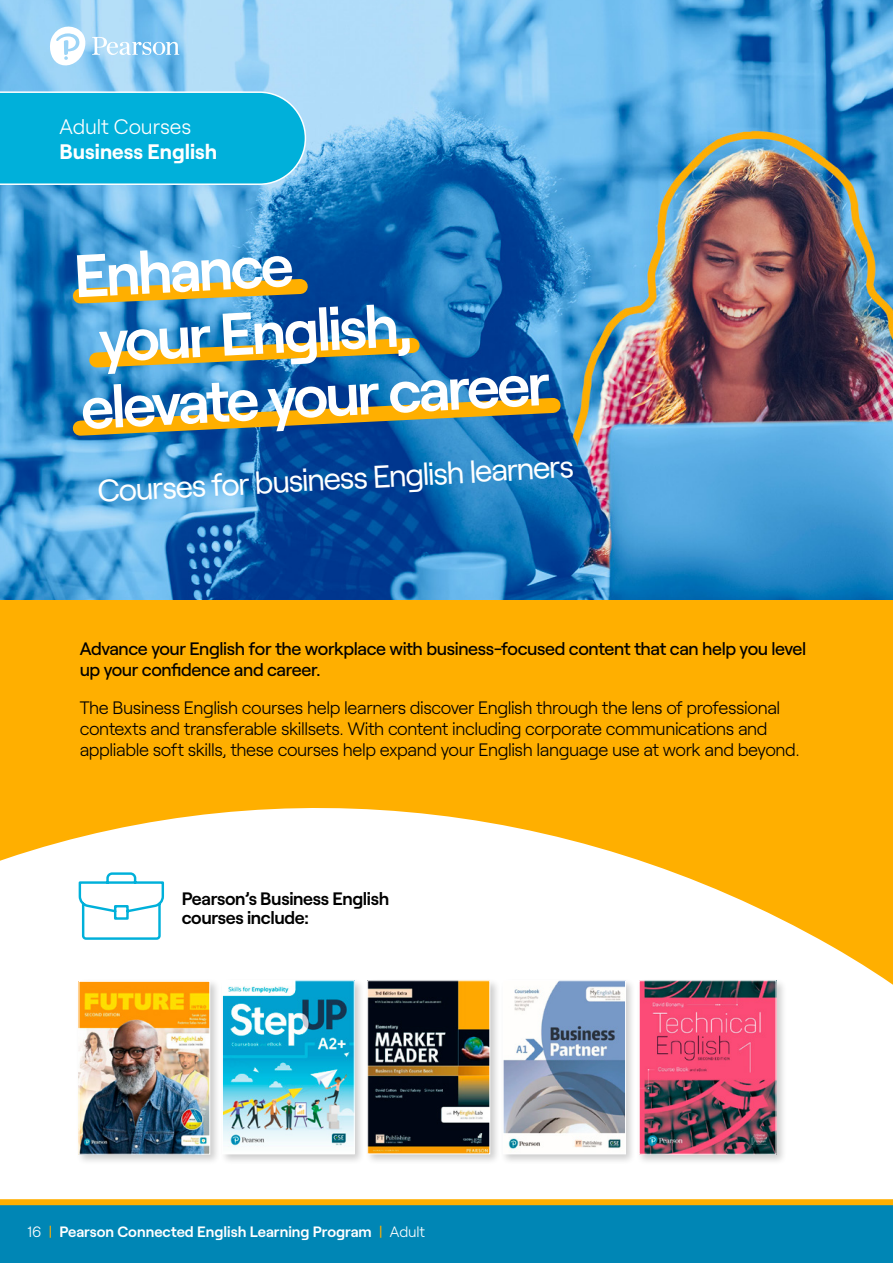
<style>
.page{position:relative;width:893px;height:1263px;background:#fff}
.page>*{position:absolute;margin:0;border:0;box-sizing:border-box;transform-origin:0 0}
.t1{font:600 60px "Roobert";color:#fff}
.t2{font:31.5px "Roobert";color:#fff}
.t3{font:700 21px "Roobert";color:#fff}
.t4{font:300 21px "Roobert";letter-spacing:-.005em;color:#fff}
.t5{font:300 18px/21px "Roobert";letter-spacing:-.02em;color:#000}
.t6{font:500 18px/21px "Roobert";letter-spacing:-.02em;color:#000}
.t7{font:600 18px/19.5px "Roobert";letter-spacing:-.02em;color:#000}
.t8{font:600 15px "Roobert";color:#fff}
.s1{font-weight:300}
.s2{font-weight:400;color:#ffaf00}
</style>
<div class="page">
<img style="left:0;top:0;width:893px;height:600px">
<div style="left:0;top:600px;width:893px;height:603px;background:#ffaf00"></div>
<svg style="left:0;top:808px;width:893px;height:391px;fill:#fff"></svg>
<svg style="left:48px;top:24px;width:131px;height:44px"></svg>
<svg style="left:77px;top:871px;width:88px;height:70px;background:#d4f1f8"></svg>
<div style="left:219px;top:978px;width:147px;height:187px;background:#000;opacity:.2"></div>
<img style="left:224px;top:982px;width:129px;height:170px">
<div style="left:222px;top:980px;width:133px;height:174px;border:1px solid #fff"></div>
<div style="left:76px;top:978px;width:145px;height:187px;background:#000;opacity:.2"></div>
<img style="left:81px;top:983px;width:127px;height:169px">
<div style="left:79px;top:981px;width:131px;height:173px;border:1px solid #fff"></div>
<div style="left:365px;top:978px;width:136px;height:187px;background:#000;opacity:.2"></div>
<img style="left:369px;top:982px;width:119px;height:170px">
<div style="left:367px;top:980px;width:123px;height:174px;border:1px solid #fff"></div>
<div style="left:500px;top:978px;width:136px;height:187px;background:#000;opacity:.2"></div>
<img style="left:505px;top:982px;width:119px;height:170px">
<div style="left:503px;top:980px;width:123px;height:174px;border:1px solid #fff"></div>
<div style="left:636px;top:978px;width:151px;height:187px;background:#000;opacity:.2"></div>
<img style="left:641px;top:982px;width:133px;height:170px">
<div style="left:639px;top:980px;width:137px;height:174px;border:1px solid #fff"></div>
<svg style="left:81px;top:330px;width:347px;height:46px;background:#688b83"></svg>
<svg style="left:65px;top:390px;width:504px;height:54px;background:#53767d"></svg>
<svg style="left:65px;top:271px;width:251px;height:41px;background:#829b88"></svg>
<svg style="left:0;top:91px;width:306px;height:94px;background:#0eb3dc"></svg>
<div style="left:0;top:1203px;width:893px;height:60px;background:#0086b5"></div>
<div style="left:0;top:1199px;width:893px;height:6px;background:#ffaf00"></div>
<p class="t4" style="left:60px;top:111px;width:133px">Adult Courses</p>
<p class="t3" style="left:60px;top:135px;width:159px">Business English</p>
<h1 class="t1" style="left:72px;top:230px;width:221px;rotate:-3deg">Enhance</h1>
<h1 class="t1" style="left:96px;top:295px;width:315px;rotate:-3deg">your English,</h1>
<h1 class="t1" style="left:78px;top:362px;width:471px;rotate:-3deg">elevate your career</h1>
<h2 class="t2" style="left:96px;top:467px;width:478px;rotate:-3deg">Courses for business English learners</h2>
<p class="t6" style="left:80px;top:637px;width:728px">Advance your English for the workplace with business-focused content that can help you level up your confidence and career.</p>
<p class="t5" style="left:80px;top:696px;width:722px">The Business English courses help learners discover English through the lens of professional contexts and transferable skillsets. With content including corporate communications and appliable soft skills, these courses help expand your English language use at work and beyond.</p>
<p class="t7" style="left:182px;top:887px;width:209px">Pearson’s Business English courses include:</p>
<p class="t8" style="left:27px;top:1220px;width:400px"><span class="s1">16</span> <span class="s2">|</span> Pearson Connected English Learning Program <span class="s2">|</span> <span class="s1">Adult</span></p>
</div>
